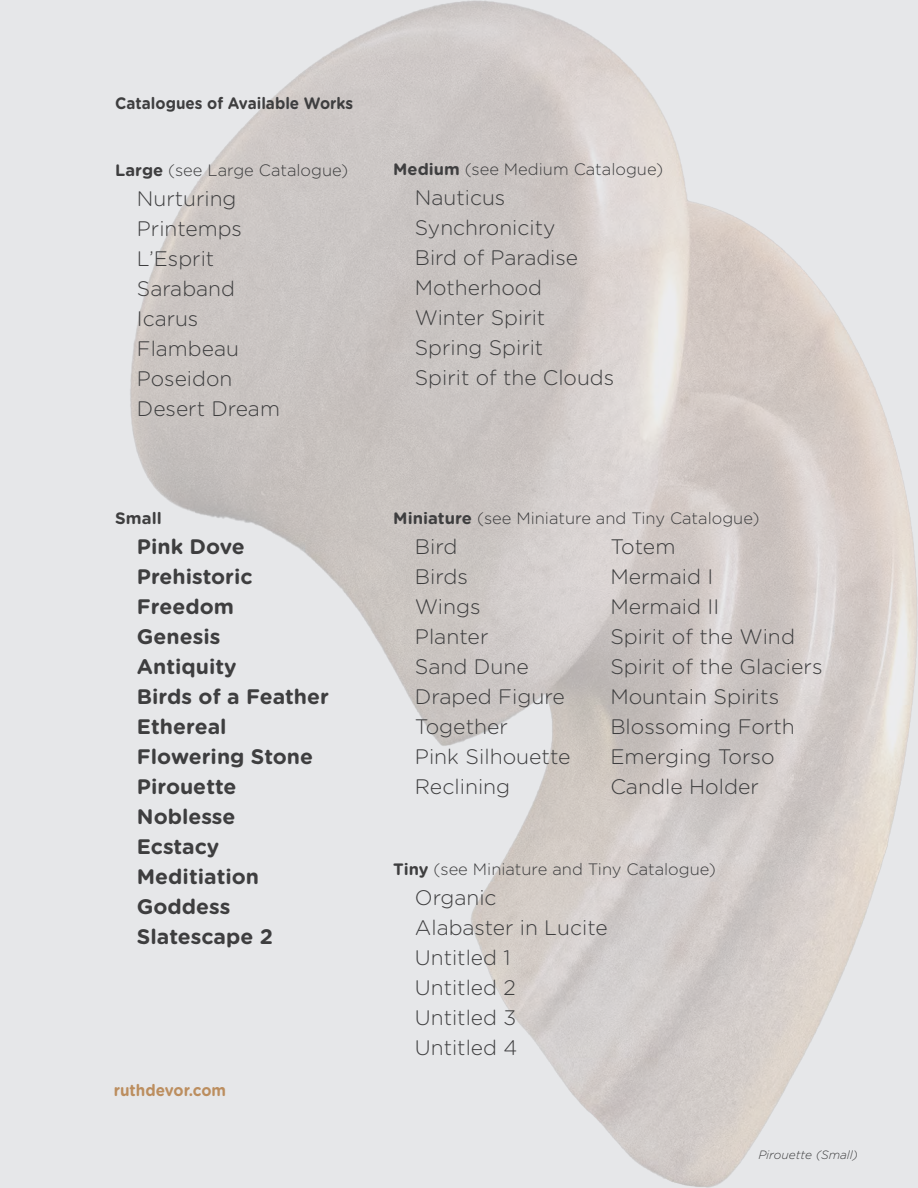
<style>
.page{position:relative;width:918px;height:1188px;background:#e6e7e9}
.page>*{position:absolute;margin:0;border:0;box-sizing:border-box;transform-origin:0 0}
.t1{font:300 21px/30px "Gotham Rounded";color:#3e3e3f}
.t2{font:700 21px/30px "Gotham Rounded";color:#3e3e3f}
.t3{font:300 16.5px "Gotham Rounded";color:#3e3e3f}
.t4{font:700 16.5px "Gotham Rounded";color:#3e3e3f;scale:.93 1}
.t5{font:700 16.5px "Gotham Rounded";color:#bc8e5f;scale:.93 1}
.t6{font:700 16.5px "Gotham Rounded";color:#3e3e3f}
.t7{font:italic 300 12px "Gotham Rounded";color:#3e3e3f}
.s1{font-weight:700}
</style>
<div class="page">
<img style="left:130px;top:0;width:788px;height:1188px">
<p class="t4" style="left:115px;top:91px;width:257px">Catalogues of Available Works</p>
<p class="t3" style="left:115px;top:160px;width:235px"><span class="s1">Large</span> (see Large Catalogue)</p>
<p class="t1" style="left:137px;top:183px;width:145px">Nurturing<br>Printemps<br>L’Esprit<br>Saraband<br>Icarus<br>Flambeau<br>Poseidon<br>Desert Dream</p>
<p class="t6" style="left:115px;top:506px;width:48px">Small</p>
<p class="t2" style="left:137px;top:531px;width:194px">Pink Dove<br>Prehistoric<br>Freedom<br>Genesis<br>Antiquity<br>Birds of a Feather<br>Ethereal<br>Flowering Stone<br>Pirouette<br>Noblesse<br>Ecstacy<br>Meditiation<br>Goddess<br>Slatescape 2</p>
<p class="t5" style="left:114px;top:1078px;width:122px">ruthdevor.com</p>
<p class="t3" style="left:393px;top:158px;width:271px"><span class="s1">Medium</span> (see Medium Catalogue)</p>
<p class="t1" style="left:415px;top:181px;width:201px">Nauticus<br>Synchronicity<br>Bird of Paradise<br>Motherhood<br>Winter Spirit<br>Spring Spirit<br>Spirit of the Clouds</p>
<p class="t3" style="left:393px;top:507px;width:368px"><span class="s1">Miniature</span> (see Miniature and Tiny Catalogue)</p>
<p class="t1" style="left:415px;top:531px;width:157px">Bird<br>Birds<br>Wings<br>Planter<br>Sand Dune<br>Draped Figure<br>Together<br>Pink Silhouette<br>Reclining</p>
<p class="t1" style="left:610px;top:531px;width:214px">Totem<br>Mermaid I<br>Mermaid II<br>Spirit of the Wind<br>Spirit of the Glaciers<br>Mountain Spirits<br>Blossoming Forth<br>Emerging Torso<br>Candle Holder</p>
<p class="t3" style="left:393px;top:859px;width:324px"><span class="s1">Tiny</span> (see Miniature and Tiny Catalogue)</p>
<p class="t1" style="left:415px;top:882px;width:194px">Organic<br>Alabaster in Lucite<br>Untitled 1<br>Untitled 2<br>Untitled 3<br>Untitled 4</p>
<p class="t7" style="left:758px;top:1147px;width:101px">Pirouette (Small)</p>
</div>
